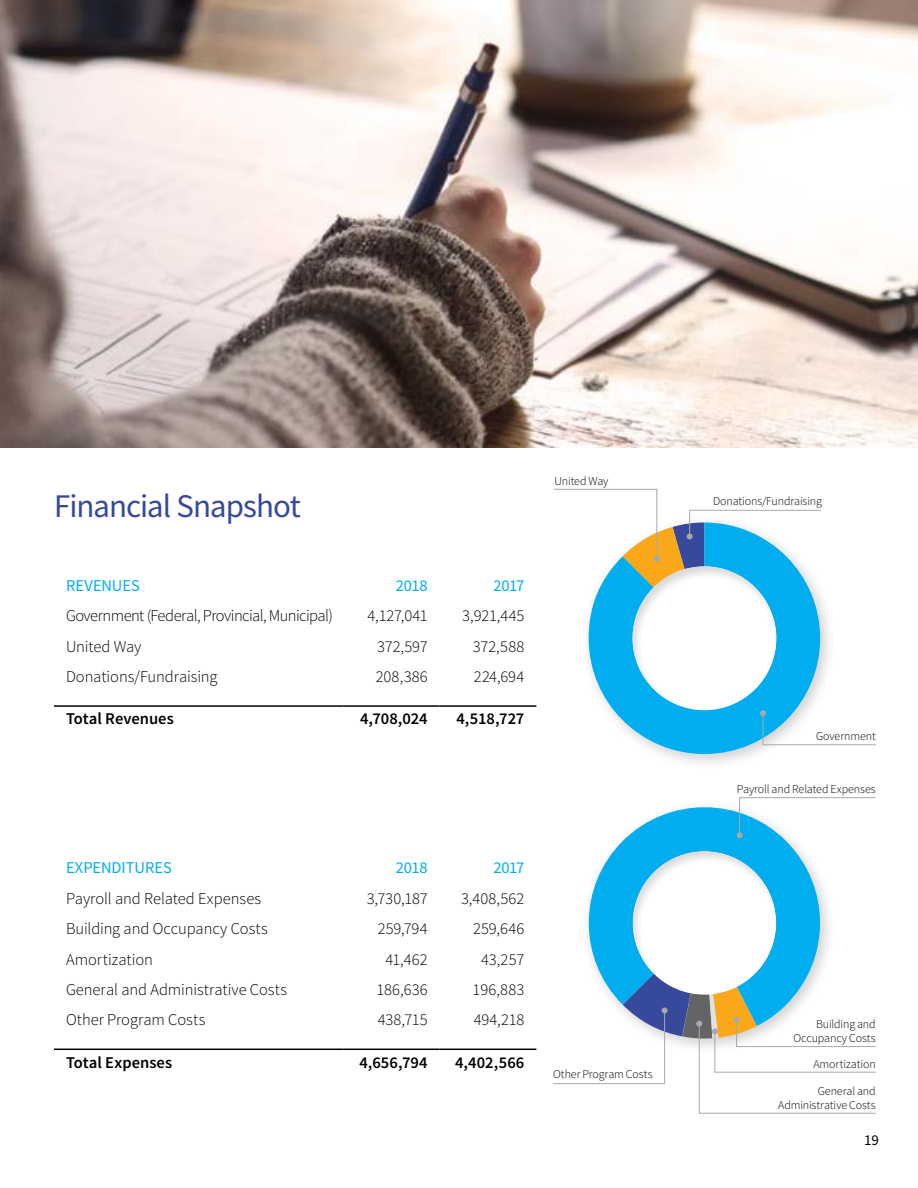
<style>
.page{position:relative;width:918px;height:1188px;background:#fff}
.page>*{position:absolute;margin:0;border:0;box-sizing:border-box;transform-origin:0 0}
.Body_-_Source_Sans_L{font:33px "Source Sans Pro";letter-spacing:-.03em;color:#36499b}
.Subhead_2{font:300 16.5px "Source Sans Pro";letter-spacing:-.005em;color:#000}
.Subhead_2-2{font:600 16.5px "Source Sans Pro";color:#000}
.Subhead_2-3{font:300 16.5px "Source Sans Pro";letter-spacing:-.035em;color:#000}
.Subhead_2-4{font:16.5px "Source Sans Pro";letter-spacing:-.005em;color:#00aeef}
.Body_-_Source_Sans_L-2{font:15px "Source Sans Pro";color:#000}
.Subhead_2-5{font:300 12px/14.4px "Source Sans Pro";letter-spacing:-.01em;color:#000;text-align:right}
</style>
<div class="page">
<img style="left:0;top:0;width:918px;height:448px">
<hr style="left:54px;top:705px;width:290px;height:2px;background:#000">
<hr style="left:344px;top:705px;width:96px;height:2px;background:#000">
<hr style="left:440px;top:705px;width:96px;height:2px;background:#000">
<hr style="left:54px;top:1049px;width:290px;height:1px;background:#000">
<hr style="left:344px;top:1049px;width:96px;height:1px;background:#000">
<hr style="left:440px;top:1049px;width:96px;height:1px;background:#000">
<div style="left:580px;top:514px;width:256px;height:256px;background:#000;opacity:.2"></div>
<svg style="left:589px;top:638px;width:231px;height:116px;fill:#00aeef"></svg>
<svg style="left:588px;top:807px;width:240px;height:116px;fill:#00aeef"></svg>
<div style="left:620px;top:840px;width:171px;height:156px;background:#000;opacity:.15"></div>
<div style="left:620px;top:555px;width:171px;height:156px;background:#000;opacity:.15"></div>
<svg style="left:737px;top:797px;width:139px;height:41px"></svg>
<svg style="left:553px;top:923px;width:323px;height:191px"></svg>
<svg style="left:554px;top:489px;width:267px;height:149px"></svg>
<svg style="left:760px;top:710px;width:116px;height:36px"></svg>
<p class="Body_-_Source_Sans_L" style="left:54px;top:485px;width:248px">Financial Snapshot</p>
<p class="Subhead_2-4" style="left:66px;top:575px;width:75px">REVENUES</p>
<p class="Subhead_2-4" style="left:396px;top:575px;width:33px">2018</p>
<p class="Subhead_2-4" style="left:493px;top:575px;width:32px">2017</p>
<p class="Subhead_2-3" style="left:66px;top:606px;width:268px">Government (Federal, Provincial, Municipal)</p>
<p class="Subhead_2" style="left:368px;top:606px;width:62px">4,127,041</p>
<p class="Subhead_2" style="left:462px;top:606px;width:64px">3,921,445</p>
<p class="Subhead_2" style="left:66px;top:636px;width:77px">United Way</p>
<p class="Subhead_2" style="left:377px;top:636px;width:52px">372,597</p>
<p class="Subhead_2" style="left:473px;top:636px;width:53px">372,588</p>
<p class="Subhead_2" style="left:66px;top:667px;width:153px">Donations/Fundraising</p>
<p class="Subhead_2" style="left:376px;top:667px;width:53px">208,386</p>
<p class="Subhead_2" style="left:474px;top:667px;width:52px">224,694</p>
<p class="Subhead_2-2" style="left:66px;top:709px;width:109px">Total Revenues</p>
<p class="Subhead_2-2" style="left:360px;top:709px;width:69px">4,708,024</p>
<p class="Subhead_2-2" style="left:457px;top:709px;width:69px">4,518,727</p>
<p class="Subhead_2-5" style="left:555px;top:474px;width:55px">United Way</p>
<p class="Subhead_2-4" style="left:66px;top:858px;width:107px">EXPENDITURES</p>
<p class="Subhead_2-4" style="left:396px;top:858px;width:33px">2018</p>
<p class="Subhead_2-4" style="left:493px;top:858px;width:32px">2017</p>
<p class="Subhead_2" style="left:66px;top:888px;width:197px">Payroll and Related Expenses</p>
<p class="Subhead_2" style="left:367px;top:888px;width:62px">3,730,187</p>
<p class="Subhead_2" style="left:461px;top:888px;width:65px">3,408,562</p>
<p class="Subhead_2" style="left:66px;top:919px;width:203px">Building and Occupancy Costs</p>
<p class="Subhead_2" style="left:378px;top:919px;width:51px">259,794</p>
<p class="Subhead_2" style="left:473px;top:919px;width:53px">259,646</p>
<p class="Subhead_2" style="left:66px;top:949px;width:88px">Amortization</p>
<p class="Subhead_2" style="left:385px;top:949px;width:44px">41,462</p>
<p class="Subhead_2" style="left:481px;top:949px;width:45px">43,257</p>
<p class="Subhead_2" style="left:66px;top:979px;width:223px">General and Administrative Costs</p>
<p class="Subhead_2" style="left:377px;top:979px;width:53px">186,636</p>
<p class="Subhead_2" style="left:473px;top:979px;width:53px">196,883</p>
<p class="Subhead_2" style="left:66px;top:1010px;width:141px">Other Program Costs</p>
<p class="Subhead_2" style="left:378px;top:1010px;width:51px">438,715</p>
<p class="Subhead_2" style="left:474px;top:1010px;width:52px">494,218</p>
<p class="Subhead_2-2" style="left:66px;top:1052px;width:108px">Total Expenses</p>
<p class="Subhead_2-2" style="left:359px;top:1052px;width:70px">4,656,794</p>
<p class="Subhead_2-2" style="left:455px;top:1052px;width:71px">4,402,566</p>
<p class="Subhead_2-5" style="left:553px;top:1067px;width:101px">Other Program Costs</p>
<p class="Subhead_2-5" style="left:713px;top:494px;width:110px">Donations/Fundraising</p>
<p class="Subhead_2-5" style="left:816px;top:729px;width:61px">Government</p>
<p class="Subhead_2-5" style="left:737px;top:781px;width:140px">Payroll and Related Expenses</p>
<p class="Subhead_2-5" style="left:793px;top:1017px;width:84px">Building and<br>Occupancy Costs</p>
<p class="Subhead_2-5" style="left:813px;top:1057px;width:64px">Amortization</p>
<p class="Subhead_2-5" style="left:778px;top:1083px;width:99px">General and<br>Administrative Costs</p>
<p class="Body_-_Source_Sans_L-2" style="left:864px;top:1130px;width:16px">19</p>
</div>
